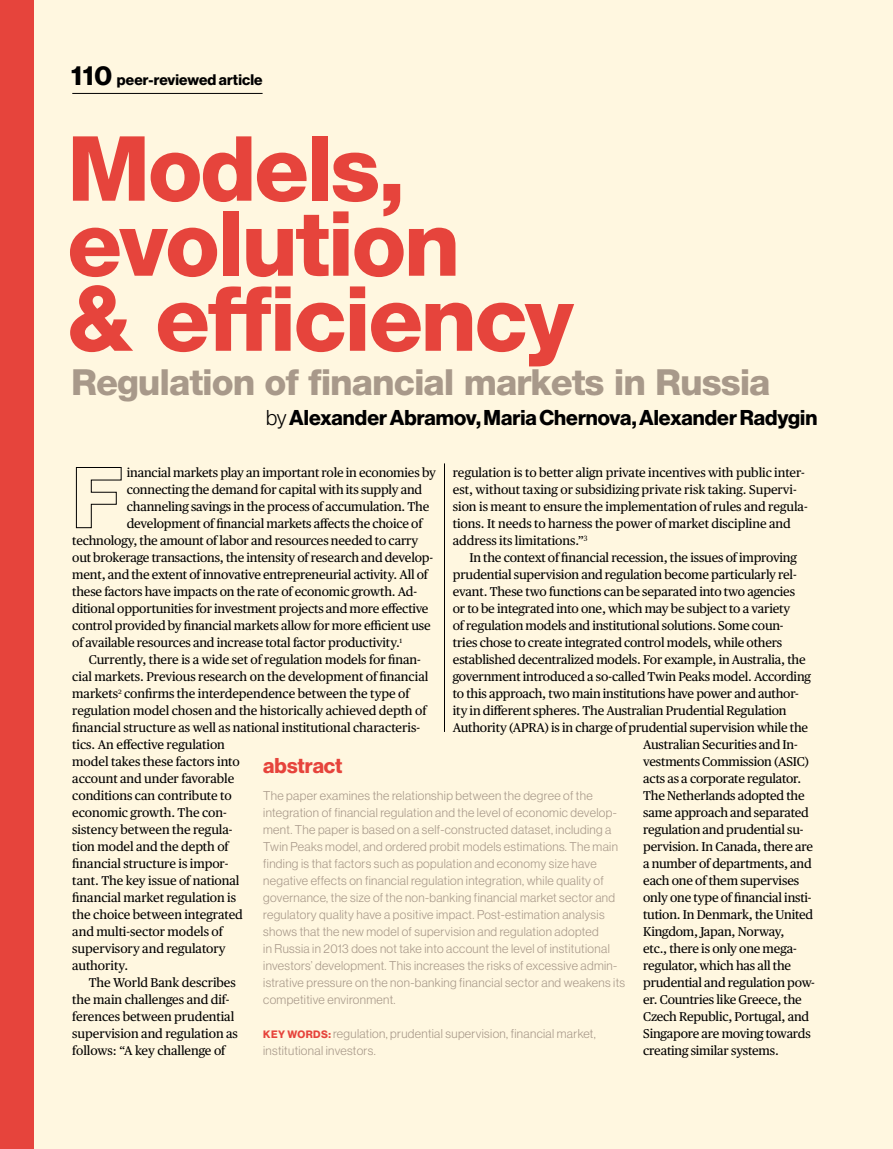
<style>
.page{position:relative;width:893px;height:1149px;background:#fff}
.page>*{position:absolute;margin:0;border:0;box-sizing:border-box;transform-origin:0 0}
.t1{font:800 90px/75px "Helvetica Neue LT Pro";letter-spacing:-.03em;color:#e6443c}
.t2{font:800 36px "Helvetica Neue LT Pro";letter-spacing:-.03em;color:#a8998a}
.t3{font:27px "N Haas Grotesk DS Pro 75 Bd";color:#000}
.t4{font:21px "N Haas Grotesk DS Pro 75 Bd";color:#000}
.t5{font:21px "N Haas Grotesk DS Pro 75 Bd";letter-spacing:-.01em;color:#e6443c}
.t6{font:15px "N Haas Grotesk DS Pro 75 Bd";letter-spacing:.01em;color:#000}
.t7{font:12.75px/17px "Publico Text";letter-spacing:-.015em;color:#000}
.t8{font:12.45px/17px "N Haas Grotesk DS Pro 45 Lt";letter-spacing:.025em;color:#a8998a}
.s1{font-family:"N Haas Grotesk DS Pro 45 Lt"}
.s2{font-family:"N Haas Grotesk DS Pro 75 Bd";font-size:10.5px;color:#e6443c}
</style>
<div class="page">
<div style="left:0;top:0;width:893px;height:1148px;background:#fff7e0"></div>
<svg style="left:76px;top:467px;width:46px;height:61px"></svg>
<hr style="left:444px;top:463px;width:1px;height:268px;background:#000">
<div style="left:0;top:0;width:33px;height:1148px;background:#e6443c"></div>
<hr style="left:72px;top:93px;width:191px;height:1px;background:#000">
<h3 class="t3" style="left:71px;top:60px;width:43px">110</h3>
<p class="t6" style="left:117px;top:71px;width:147px">peer-reviewed article</p>
<h1 class="t1" style="left:67px;top:131px;width:509px">Models, evolution<br>&amp; efficiency</h1>
<h2 class="t2" style="left:71px;top:360px;width:701px">Regulation of financial markets in Russia</h2>
<h3 class="t4" style="left:266px;top:405px;width:553px"><span class="s1">by</span> Alexander Abramov, Maria Chernova, Alexander Radygin</h3>
<p class="t7" style="left:127px;top:463px;width:310px">inancial markets play an important role in economies by</p>
<p class="t7" style="left:127px;top:480px;width:297px">connecting the demand for capital with its supply and</p>
<p class="t7" style="left:127px;top:497px;width:304px">channeling savings in the process of accumulation. The</p>
<p class="t7" style="left:127px;top:514px;width:297px">development of financial markets affects the choice of</p>
<p class="t7" style="left:72px;top:531px;width:347px">technology, the amount of labor and resources needed to carry</p>
<p class="t7" style="left:72px;top:548px;width:362px">out brokerage transactions, the intensity of research and develop-</p>
<p class="t7" style="left:72px;top:565px;width:357px">ment, and the extent of innovative entrepreneurial activity. All of</p>
<p class="t7" style="left:72px;top:582px;width:346px">these factors have impacts on the rate of economic growth. Ad-</p>
<p class="t7" style="left:72px;top:599px;width:358px">ditional opportunities for investment projects and more effective</p>
<p class="t7" style="left:72px;top:616px;width:360px">control provided by financial markets allow for more efficient use</p>
<p class="t7" style="left:72px;top:633px;width:331px">of available resources and increase total factor productivity.<sup>1</sup></p>
<p class="t7" style="left:89px;top:650px;width:334px">Currently, there is a wide set of regulation models for finan-</p>
<p class="t7" style="left:72px;top:667px;width:358px">cial markets. Previous research on the development of financial</p>
<p class="t7" style="left:72px;top:684px;width:339px">markets<sup>2</sup> confirms the interdependence between the type of</p>
<p class="t7" style="left:72px;top:701px;width:356px">regulation model chosen and the historically achieved depth of</p>
<p class="t7" style="left:72px;top:718px;width:349px">financial structure as well as national institutional characteris-</p>
<p class="t7" style="left:72px;top:735px;width:154px">tics. An effective regulation</p>
<p class="t7" style="left:72px;top:752px;width:169px">model takes these factors into</p>
<p class="t7" style="left:72px;top:769px;width:164px">account and under favorable</p>
<p class="t7" style="left:72px;top:786px;width:161px">conditions can contribute to</p>
<p class="t7" style="left:72px;top:803px;width:156px">economic growth. The con-</p>
<p class="t7" style="left:72px;top:820px;width:162px">sistency between the regula-</p>
<p class="t7" style="left:72px;top:837px;width:158px">tion model and the depth of</p>
<p class="t7" style="left:72px;top:854px;width:157px">financial structure is impor-</p>
<p class="t7" style="left:72px;top:871px;width:169px">tant. The key issue of national</p>
<p class="t7" style="left:72px;top:888px;width:165px">financial market regulation is</p>
<p class="t7" style="left:72px;top:905px;width:172px">the choice between integrated</p>
<p class="t7" style="left:72px;top:922px;width:152px">and multi-sector models of</p>
<p class="t7" style="left:72px;top:939px;width:155px">supervisory and regulatory</p>
<p class="t7" style="left:72px;top:956px;width:57px">authority.</p>
<p class="t7" style="left:89px;top:973px;width:149px">The World Bank describes</p>
<p class="t7" style="left:72px;top:990px;width:159px">the main challenges and dif-</p>
<p class="t7" style="left:72px;top:1007px;width:163px">ferences between prudential</p>
<p class="t7" style="left:72px;top:1024px;width:167px">supervision and regulation as</p>
<p class="t7" style="left:72px;top:1041px;width:155px">follows: “A key challenge of</p>
<p class="t7" style="left:453px;top:463px;width:356px">regulation is to better align private incentives with public inter&shy;est, without taxing or subsidizing private risk taking. Supervi&shy;sion is meant to ensure the implementation of rules and regula&shy;tions. It needs to harness the power of market discipline and address its limitations.”<sup>3</sup></p>
<p class="t7" style="left:469px;top:548px;width:329px">In the context of financial recession, the issues of improving</p>
<p class="t7" style="left:453px;top:565px;width:345px">prudential supervision and regulation become particularly rel-</p>
<p class="t7" style="left:453px;top:582px;width:344px">evant. These two functions can be separated into two agencies</p>
<p class="t7" style="left:453px;top:599px;width:339px">or to be integrated into one, which may be subject to a variety</p>
<p class="t7" style="left:453px;top:616px;width:332px">of regulation models and institutional solutions. Some coun-</p>
<p class="t7" style="left:453px;top:633px;width:331px">tries chose to create integrated control models, while others</p>
<p class="t7" style="left:453px;top:650px;width:354px">established decentralized models. For example, in Australia, the</p>
<p class="t7" style="left:453px;top:667px;width:360px">government introduced a so-called Twin Peaks model. According</p>
<p class="t7" style="left:453px;top:684px;width:347px">to this approach, two main institutions have power and author-</p>
<p class="t7" style="left:453px;top:701px;width:335px">ity in different spheres. The Australian Prudential Regulation</p>
<p class="t7" style="left:453px;top:718px;width:357px">Authority (APRA) is in charge of prudential supervision while the</p>
<p class="t7" style="left:643px;top:735px;width:156px">Australian Securities and In-</p>
<p class="t7" style="left:643px;top:752px;width:167px">vestments Commission (ASIC)</p>
<p class="t7" style="left:643px;top:769px;width:159px">acts as a corporate regulator.</p>
<p class="t7" style="left:643px;top:786px;width:163px">The Netherlands adopted the</p>
<p class="t7" style="left:643px;top:803px;width:167px">same approach and separated</p>
<p class="t7" style="left:643px;top:820px;width:162px">regulation and prudential su-</p>
<p class="t7" style="left:643px;top:837px;width:171px">pervision. In Canada, there are</p>
<p class="t7" style="left:643px;top:854px;width:170px">a number of departments, and</p>
<p class="t7" style="left:643px;top:871px;width:158px">each one of them supervises</p>
<p class="t7" style="left:643px;top:888px;width:170px">only one type of financial insti-</p>
<p class="t7" style="left:643px;top:905px;width:171px">tution. In Denmark, the United</p>
<p class="t7" style="left:643px;top:922px;width:143px">Kingdom, Japan, Norway,</p>
<p class="t7" style="left:643px;top:939px;width:155px">etc., there is only one mega-</p>
<p class="t7" style="left:643px;top:956px;width:149px">regulator, which has all the</p>
<p class="t7" style="left:643px;top:973px;width:173px">prudential and regulation pow-</p>
<p class="t7" style="left:643px;top:990px;width:160px">er. Countries like Greece, the</p>
<p class="t7" style="left:643px;top:1007px;width:168px">Czech Republic, Portugal, and</p>
<p class="t7" style="left:643px;top:1024px;width:169px">Singapore are moving towards</p>
<p class="t7" style="left:643px;top:1041px;width:137px">creating similar systems.</p>
<h3 class="t5" style="left:263px;top:753px;width:81px">abstract</h3>
<p class="t8" style="left:263px;top:787px;width:363px">The paper examines the relationship between the degree of the integration of financial regulation and the level of economic develop&shy;ment. The paper is based on a self-constructed dataset, including a Twin Peaks model, and ordered probit models estimations. The main finding is that factors such as population and economy size have negative effects on financial regulation integration, while quality of governance, the size of the non-banking financial market sector and regulatory quality have a positive impact. Post-estimation analysis shows that the new model of supervision and regulation adopted<br>in Russia in 2013 does not take into account the level of institutional investors’ development. This increases the risks of excessive admin&shy;istrative pressure on the non-banking financial sector and weakens its competitive environment.</p>
<p class="t8" style="left:263px;top:1025px;width:334px"><span class="s2">Key words:</span> regulation, prudential supervision, financial market, institutional investors.</p>
</div>
